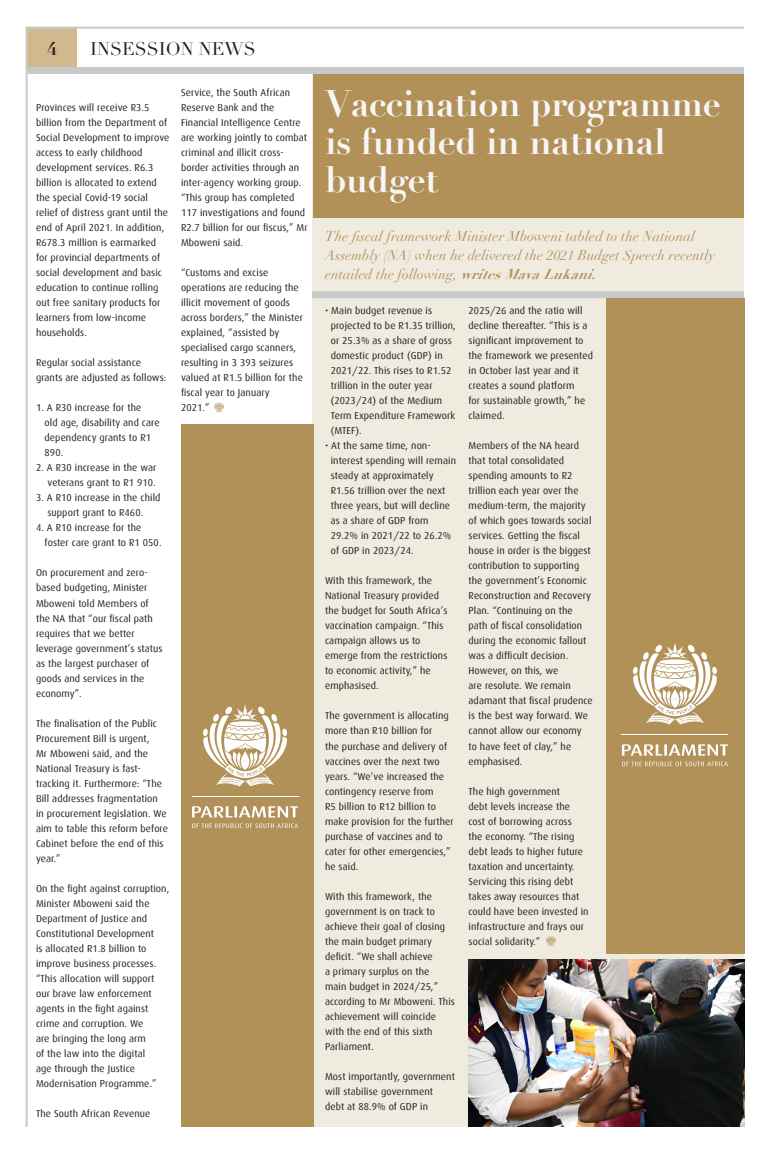
<style>
.page{position:relative;width:780px;height:1163px;background:#fff}
.page>*{position:absolute;margin:0;border:0;box-sizing:border-box;transform-origin:0 0}
.header_3{font:700 36px/38px "Didot";letter-spacing:-.01em;color:#f8f5f6}
.t1{font:18px "Didot";color:#231f20}
.t2{font:700 18px "Didot";color:#231f20}
.x_msonormal{font:italic 14px/19px "Didot";letter-spacing:.01em;color:#b29159}
.t3{font:10px/15px "Dax";letter-spacing:.01em;color:#231f20}
.s1{font-weight:700}
</style>
<div class="page">
<div style="left:27px;top:27px;width:50px;height:43px;background:#d2b98d"></div>
<hr style="left:26px;top:27px;width:2px;height:1099px;background:#c7c9cb">
<hr style="left:26px;top:27px;width:718px;height:2px;background:#c7c9cb">
<div style="left:28px;top:67px;width:716px;height:7px;background:#c7c9cb"></div>
<div style="left:312px;top:74px;width:432px;height:1052px;background:#f0ebdf"></div>
<div style="left:313px;top:74px;width:431px;height:143px;background:#b29159"></div>
<div style="left:312px;top:291px;width:432px;height:7px;background:#c7c9cb"></div>
<svg style="left:214px;top:402px;width:10px;height:10px"></svg>
<svg style="left:546px;top:936px;width:10px;height:9px"></svg>
<div style="left:181px;top:424px;width:132px;height:702px;background:#b29159"></div>
<div style="left:605px;top:298px;width:139px;height:655px;background:#b29159"></div>
<hr style="left:192px;top:795px;width:106px;height:1px;background:#fff">
<svg style="left:192px;top:806px;width:106px;height:11px"></svg>
<svg style="left:192px;top:823px;width:106px;height:5px"></svg>
<svg style="left:203px;top:704px;width:84px;height:82px"></svg>
<hr style="left:622px;top:733px;width:106px;height:1px;background:#fff">
<svg style="left:622px;top:744px;width:106px;height:11px"></svg>
<svg style="left:622px;top:761px;width:106px;height:5px"></svg>
<svg style="left:632px;top:643px;width:85px;height:81px"></svg>
<img style="left:468px;top:959px;width:276px;height:167px">
<h2 class="t2" style="left:47px;top:38px;width:12px">4</h2>
<h2 class="t1" style="left:90px;top:38px;width:167px">INSESSION NEWS</h2>
<p class="t3" style="left:36px;top:100px;width:135px">Provinces will receive R3.5 billion from the Department of<br>Social Development to improve access to early childhood development services. R6.3 billion is allocated to extend the special Covid-19 social relief of distress grant until the end of April 2021. In addition,<br>R678.3 million is earmarked for provincial departments of social development and basic education to continue rolling out free sanitary products for learners from low-income households.</p>
<p class="t3" style="left:36px;top:355px;width:132px">Regular social assistance grants are adjusted as follows:</p>
<p class="t3" style="left:45px;top:400px;width:117px;text-indent:-9px">1. A R30 increase for the<br>old age, disability and care dependency grants to R1<br>890.</p>
<p class="t3" style="left:36px;top:460px;width:122px;text-align:right">2. A R30 increase in the war veterans grant to R1 910.</p>
<p class="t3" style="left:36px;top:490px;width:126px;text-align:center">3. A R10 increase in the child support grant to R460.</p>
<p class="t3" style="left:45px;top:520px;width:118px;text-indent:-9px">4. A R10 increase for the foster care grant to R1 050.</p>
<p class="t3" style="left:36px;top:565px;width:128px">On procurement and zero&shy;based budgeting, Minister<br>Mboweni told Members of the NA that “our fiscal path requires that we better leverage government’s status as the largest purchaser of goods and services in the economy”.</p>
<p class="t3" style="left:36px;top:715px;width:133px">The finalisation of the Public<br>Procurement Bill is urgent,<br>Mr Mboweni said, and the<br>National Treasury is fast&shy;tracking it. Furthermore: “The<br>Bill addresses fragmentation in procurement legislation. We aim to table this reform before<br>Cabinet before the end of this year.”</p>
<p class="t3" style="left:36px;top:880px;width:135px">On the fight against corruption,<br>Minister Mboweni said the<br>Department of Justice and<br>Constitutional Development<br>is allocated R1.8 billion to improve business processes. “This allocation will support our brave law enforcement agents in the fight against crime and corruption. We<br>are bringing the long arm<br>of the law into the digital<br>age through the Justice<br>Modernisation Programme.”</p>
<p class="t3" style="left:36px;top:1105px;width:116px">The South African Revenue</p>
<p class="t3" style="left:181px;top:85px;width:128px">Service, the South African<br>Reserve Bank and the<br>Financial Intelligence Centre are working jointly to combat criminal and illicit cross&shy;border activities through an inter-agency working group. “This group has completed<br>117 investigations and found<br>R2.7 billion for our fiscus,” Mr<br>Mboweni said.</p>
<p class="t3" style="left:181px;top:265px;width:123px">“Customs and excise operations are reducing the illicit movement of goods across borders,” the Minister explained, “assisted by specialised cargo scanners, resulting in 3 393 seizures valued at R1.5 billion for the fiscal year to January</p>
<p class="t3" style="left:181px;top:400px;width:30px">2021.”</p>
<p class="header_3" style="left:325px;top:85px;width:397px">Vaccination programme is funded in national budget</p>
<p class="x_msonormal" style="left:325px;top:226px;width:391px">The fiscal framework Minister Mboweni tabled to the National<br>Assembly (NA) when he delivered the 2021 Budget Speech recently entailed the following, <span class="s1">writesMavaLukani.</span></p>
<p class="t3" style="left:331px;top:303px;width:127px;text-indent:-6px">• Main budget revenue is projected to be R1.35 trillion, or 25.3% as a share of gross</p>
<p class="t3" style="left:331px;top:348px;width:113px">domestic product (GDP) in</p>
<p class="t3" style="left:331px;top:363px;width:122px">2021/22. This rises to R1.52</p>
<p class="t3" style="left:331px;top:378px;width:126px">trillion in the outer year (2023/24) of the Medium<br>Term Expenditure Framework (MTEF).</p>
<p class="t3" style="left:331px;top:438px;width:127px;text-indent:-6px">• At the same time, non&shy;interest spending will remain steady at approximately<br>R1.56 trillion over the next three years, but will decline as a share of GDP from</p>
<p class="t3" style="left:331px;top:528px;width:122px">29.2% in 2021/22 to 26.2% of GDP in 2023/24.</p>
<p class="t3" style="left:325px;top:573px;width:124px">With this framework, the<br>National Treasury provided the budget for South Africa’s vaccination campaign. “This campaign allows us to emerge from the restrictions to economic activity,” he emphasised.</p>
<p class="t3" style="left:325px;top:708px;width:130px">The government is allocating more than R10 billion for<br>the purchase and delivery of vaccines over the next two years. “We’ve increased the contingency reserve from<br>R5 billion to R12 billion to make provision for the further purchase of vaccines and to cater for other emergencies,” he said.</p>
<p class="t3" style="left:325px;top:888px;width:131px">With this framework, the government is on track to achieve their goal of closing the main budget primary deficit. “We shall achieve<br>a primary surplus on the<br>main budget in 2024/25,” according to Mr Mboweni. This achievement will coincide with the end of this sixth<br>Parliament.</p>
<p class="t3" style="left:325px;top:1068px;width:131px">Most importantly, government will stabilise government<br>debt at 88.9% of GDP in</p>
<p class="t3" style="left:468px;top:303px;width:126px">2025/26 and the ratio will decline thereafter. “This is a significant improvement to the framework we presented in October last year and it creates a sound platform<br>for sustainable growth,” he claimed.</p>
<p class="t3" style="left:468px;top:438px;width:126px">Members of the NA heard that total consolidated spending amounts to R2 trillion each year over the medium-term, the majority of which goes towards social services. Getting the fiscal house in order is the biggest contribution to supporting the government’s Economic<br>Reconstruction and Recovery<br>Plan. “Continuing on the path of fiscal consolidation during the economic fallout was a difficult decision.<br>However, on this, we<br>are resolute. We remain adamant that fiscal prudence is the best way forward. We cannot allow our economy<br>to have feet of clay,” he emphasised.</p>
<p class="t3" style="left:468px;top:783px;width:121px">The high government<br>debt levels increase the cost of borrowing across<br>the economy. “The rising debt leads to higher future taxation and uncertainty.<br>Servicing this rising debt takes away resources that could have been invested in infrastructure and frays our social solidarity.”</p>
</div>
